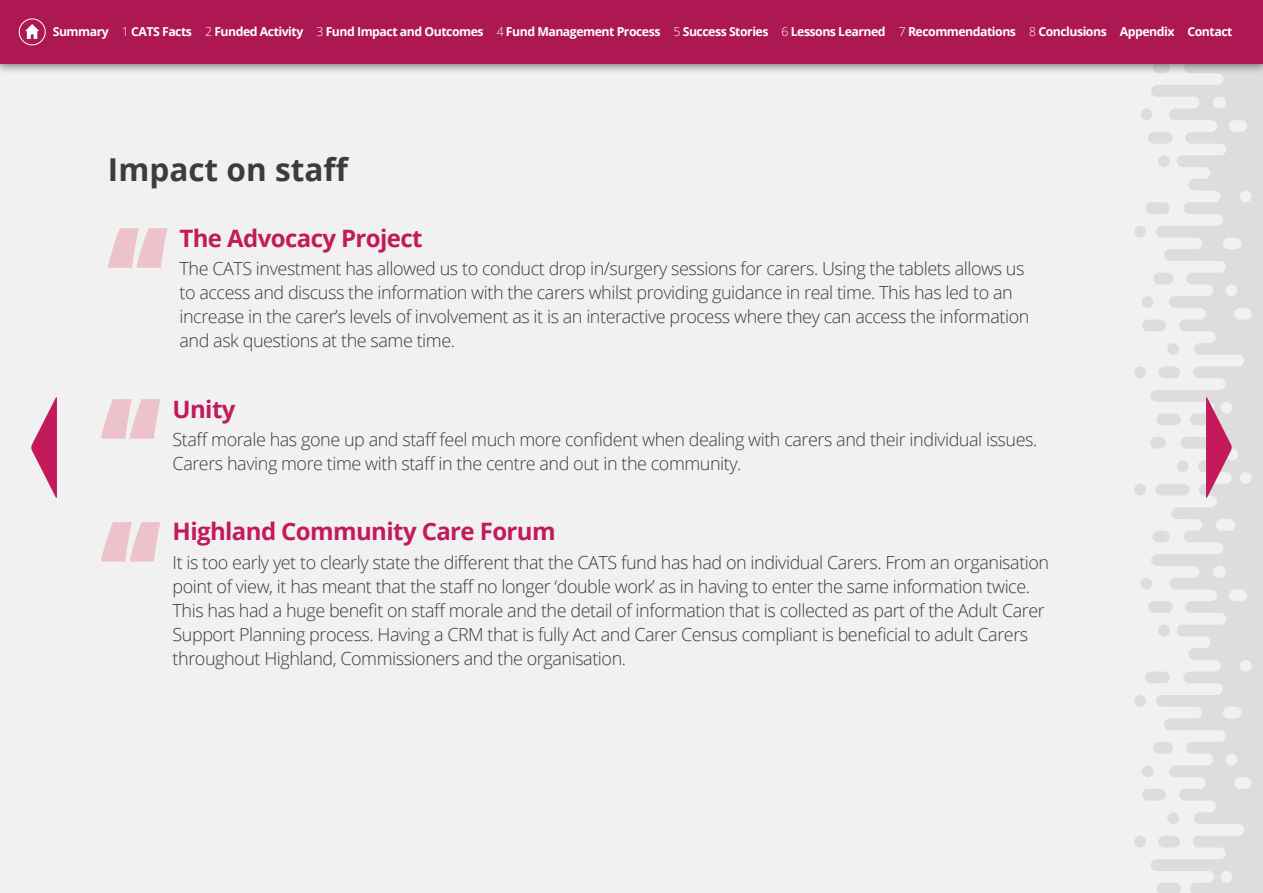
<style>
.page{position:relative;width:1263px;height:893px;background:#f1f1f1}
.page>*{position:absolute;margin:0;border:0;box-sizing:border-box;transform-origin:0 0}
.t1{font:700 31.5px "Open Sans";color:#3c3c3b}
.t2{font:700 24px "Open Sans";letter-spacing:-.025em;color:#c21a5b}
.t3{font:300 18px/24px "Open Sans";letter-spacing:-.025em;color:#3c3c3b}
.t4{font:700 12.3px "Open Sans";letter-spacing:-.04em;color:#fff}
.s1{font-weight:300}
</style>
<div class="page">
<svg style="left:1151px;top:74px;width:112px;height:819px;fill:#ddd"></svg>
<div style="left:1167px;top:812px;width:12px;height:12px;background:#ddd;border-radius:50%"></div>
<div style="left:1158px;top:836px;width:22px;height:11px;background:#ddd;border-radius:6px"></div>
<div style="left:1134px;top:836px;width:12px;height:11px;background:#ddd;border-radius:50%"></div>
<div style="left:1142px;top:765px;width:11px;height:12px;background:#ddd;border-radius:50%"></div>
<div style="left:1134px;top:695px;width:12px;height:12px;background:#ddd;border-radius:50%"></div>
<div style="left:1177px;top:460px;width:11px;height:12px;background:#ddd;border-radius:50%"></div>
<div style="left:1158px;top:625px;width:12px;height:11px;background:#ddd;border-radius:50%"></div>
<div style="left:1141px;top:578px;width:11px;height:11px;background:#ddd;border-radius:50%"></div>
<div style="left:1134px;top:484px;width:12px;height:12px;background:#ddd;border-radius:50%"></div>
<div style="left:1145px;top:671px;width:25px;height:12px;background:#ddd;border-radius:6px"></div>
<div style="left:1148px;top:601px;width:24px;height:12px;background:#ddd;border-radius:6px"></div>
<div style="left:1153px;top:531px;width:17px;height:11px;background:#ddd;border-radius:6px"></div>
<div style="left:1142px;top:789px;width:24px;height:12px;background:#ddd;border-radius:6px"></div>
<svg style="left:1156px;top:883px;width:25px;height:10px"></svg>
<div style="left:1153px;top:742px;width:20px;height:12px;background:#ddd;border-radius:6px"></div>
<svg style="left:1155px;top:484px;width:34px;height:12px"></svg>
<div style="left:1150px;top:437px;width:16px;height:12px;background:#ddd;border-radius:6px"></div>
<div style="left:1167px;top:343px;width:12px;height:12px;background:#ddd;border-radius:50%"></div>
<div style="left:1158px;top:367px;width:22px;height:11px;background:#ddd;border-radius:6px"></div>
<div style="left:1134px;top:367px;width:12px;height:11px;background:#ddd;border-radius:50%"></div>
<div style="left:1142px;top:296px;width:11px;height:12px;background:#ddd;border-radius:50%"></div>
<div style="left:1134px;top:226px;width:12px;height:11px;background:#ddd;border-radius:50%"></div>
<div style="left:1158px;top:155px;width:12px;height:12px;background:#ddd;border-radius:50%"></div>
<div style="left:1141px;top:108px;width:11px;height:12px;background:#ddd;border-radius:50%"></div>
<div style="left:1145px;top:202px;width:25px;height:12px;background:#ddd;border-radius:6px"></div>
<div style="left:1148px;top:132px;width:24px;height:12px;background:#ddd;border-radius:6px"></div>
<div style="left:1142px;top:320px;width:24px;height:11px;background:#ddd;border-radius:6px"></div>
<div style="left:1156px;top:413px;width:25px;height:12px;background:#ddd;border-radius:6px"></div>
<div style="left:1153px;top:273px;width:20px;height:11px;background:#ddd;border-radius:6px"></div>
<div style="left:0;top:0;width:1263px;height:74px;background:#000;opacity:.55"></div>
<div style="left:0;top:0;width:1263px;height:64px;background:#ae1852"></div>
<div style="left:19px;top:18px;width:27px;height:27px;border:1px solid #fff;border-radius:50%"></div>
<svg style="left:25px;top:24px;width:14px;height:15px"></svg>
<svg style="left:101px;top:522px;width:59px;height:40px"></svg>
<svg style="left:108px;top:228px;width:59px;height:40px"></svg>
<svg style="left:101px;top:399px;width:59px;height:40px"></svg>
<svg style="left:31px;top:397px;width:26px;height:101px"></svg>
<svg style="left:1206px;top:395px;width:26px;height:105px;background:#d17d9d"></svg>
<p class="t4" style="left:53px;top:23px;width:1181px">Summary <span class="s1">1</span> CATS Facts <span class="s1">2</span> Funded Activity <span class="s1">3</span> Fund Impact and Outcomes <span class="s1">4</span> Fund Management Process <span class="s1">5</span> Success Stories <span class="s1">6</span> Lessons Learned <span class="s1">7</span> Recommendations <span class="s1">8</span> Conclusions Appendix Contact</p>
<h1 class="t1" style="left:108px;top:148px;width:243px">Impact on staff</h1>
<h2 class="t2" style="left:179px;top:221px;width:245px">The Advocacy Project</h2>
<p class="t3" style="left:179px;top:256px;width:851px">The CATS investment has allowed us to conduct drop in/surgery sessions for carers. Using the tablets allows us to access and discuss the information with the carers whilst providing guidance in real time. This has led to an increase in the carer’s levels of involvement as it is an interactive process where they can access the information and ask questions at the same time.</p>
<h2 class="t2" style="left:173px;top:392px;width:64px">Unity</h2>
<p class="t3" style="left:173px;top:427px;width:866px">Staff morale has gone up and staff feel much more confident when dealing with carers and their individual issues.<br>Carers having more time with staff in the centre and out in the community.</p>
<h2 class="t2" style="left:173px;top:515px;width:385px">Highland Community Care Forum</h2>
<p class="t3" style="left:173px;top:550px;width:878px">It is too early yet to clearly state the different that the CATS fund has had on individual Carers. From an organisation point of view, it has meant that the staff no longer ‘double work’ as in having to enter the same information twice.<br>This has had a huge benefit on staff morale and the detail of information that is collected as part of the Adult Carer Support Planning process. Having a CRM that is fully Act and Carer Census compliant is beneficial to adult Carers throughout Highland, Commissioners and the organisation.</p>
</div>
